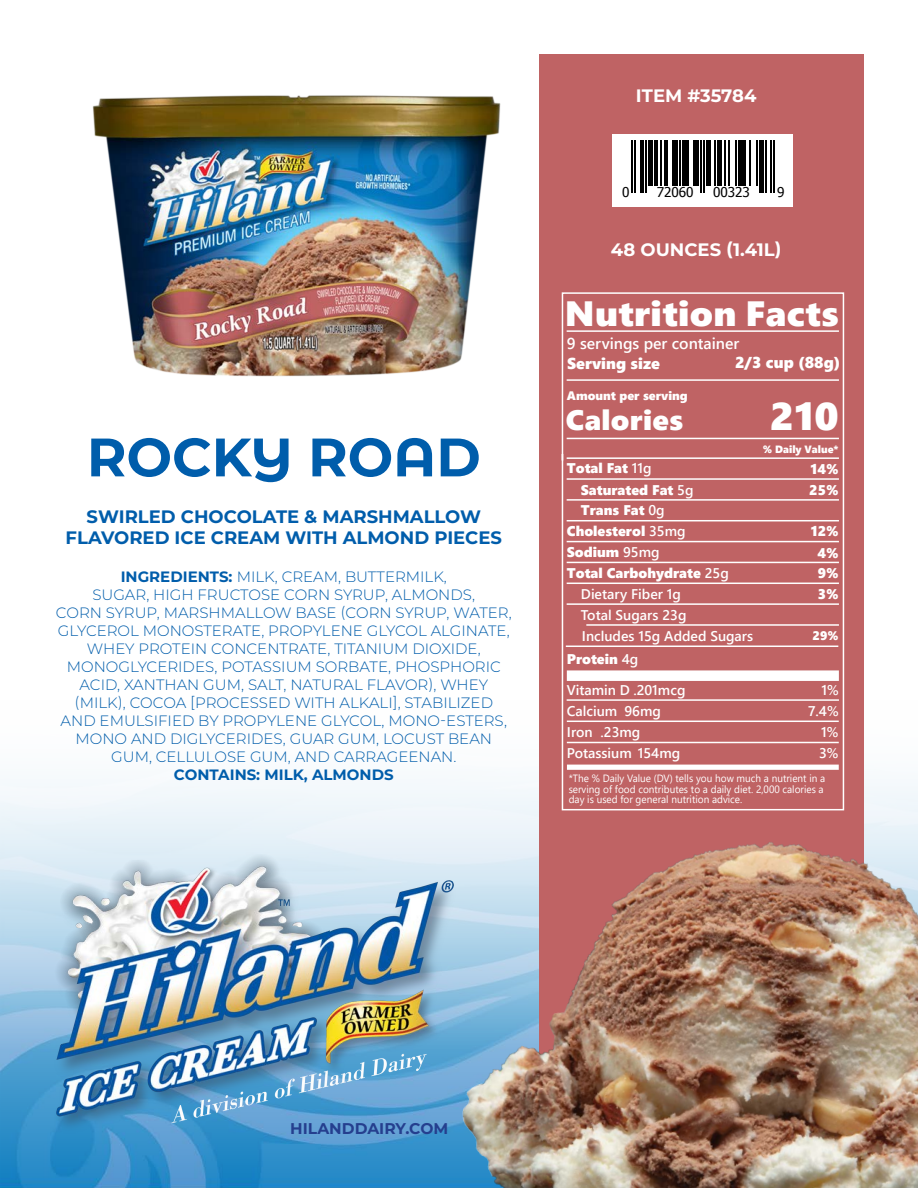
<style>
.page{position:relative;width:918px;height:1188px;background:#fff}
.page>*{position:absolute;margin:0;border:0;box-sizing:border-box;transform-origin:0 0}
.t1{font:700 54px "Montserrat Alternates";color:#005dab}
.t2{font:38.55px "Segoe UI Black";color:#fff;scale:1.05 1}
.t3{font:35.1px "Segoe UI Black";letter-spacing:.01em;color:#fff;scale:1.05 1}
.t4{font:28.05px "Segoe UI Black";letter-spacing:.01em;color:#fff;scale:1.05 1}
.t5{font:700 18px/21.6px "Montserrat";color:#005dab;text-align:center}
.t6{font:700 18px "Montserrat";color:#fff}
.t7{font:15.75px "Segoe UI Black";color:#fff}
.t8{font:600 15.75px "Segoe UI";color:#fff}
.t9{font:700 15.6px "Montserrat";color:#253f8e}
.t10{font:300 15px/18px "Montserrat";color:#005dab;text-align:center}
.t11{font:700 15px "Montserrat";color:#005dab}
.data{font:600 14.1px "Segoe UI";color:#fff}
.Description{font:14.1px "Segoe UI Black";color:#fff}
.data-2{font:14.1px "Segoe UI Black";color:#fff}
.Percentage{font:14.1px "Segoe UI Black";color:#fff}
.t12{font:13.5px "Tahoma";color:#000}
.t13{font:12.45px "Segoe UI Black";color:#fff}
.t14{font:12.3px "Segoe UI Black";color:#fff}
.data-3{font:10.5px/10.5px "Segoe UI";color:#fff;scale:.95 1}
.t15{font:10.5px "Segoe UI Black";color:#fff}
.s1{font-weight:700}
.s2{font-family:"Segoe UI";font-weight:600}
</style>
<div class="page">
<svg style="left:0;top:1049px;width:420px;height:139px;background:#348fca"></svg>
<div style="left:0;top:696px;width:917px;height:353px;background:linear-gradient(to bottom,#fff,#8dbde0)"></div>
<div style="left:539px;top:54px;width:325px;height:1007px;background:#bf6364"></div>
<svg style="left:561px;top:292px;width:284px;height:519px"></svg>
<div style="left:567px;top:670px;width:272px;height:11px;background:#fff"></div>
<div style="left:567px;top:765px;width:272px;height:5px;background:#fff"></div>
<hr style="left:567px;top:330px;width:272px;height:2px;background:#fff">
<hr style="left:567px;top:457px;width:272px;height:2px;background:#fff">
<hr style="left:567px;top:541px;width:272px;height:1px;background:#fff">
<hr style="left:567px;top:499px;width:272px;height:2px;background:#fff">
<hr style="left:586px;top:624px;width:253px;height:2px;background:#fff">
<hr style="left:566px;top:646px;width:272px;height:1px;background:#fff">
<hr style="left:567px;top:583px;width:272px;height:1px;background:#fff">
<hr style="left:567px;top:478px;width:272px;height:2px;background:#fff">
<hr style="left:567px;top:562px;width:272px;height:1px;background:#fff">
<hr style="left:567px;top:520px;width:272px;height:1px;background:#fff">
<hr style="left:567px;top:603px;width:272px;height:2px;background:#fff">
<hr style="left:567px;top:699px;width:272px;height:2px;background:#fff">
<hr style="left:567px;top:721px;width:272px;height:1px;background:#fff">
<hr style="left:567px;top:742px;width:272px;height:1px;background:#fff">
<hr style="left:567px;top:379px;width:272px;height:2px;background:#fff">
<hr style="left:567px;top:438px;width:272px;height:1px;background:#fff">
<img style="left:54px;top:854px;width:366px;height:280px">
<div style="left:613px;top:134px;width:180px;height:73px;background:#fff"></div>
<svg style="left:631px;top:140px;width:144px;height:53px"></svg>
<hr style="left:632px;top:140px;width:1px;height:53px;background:#000">
<hr style="left:635px;top:140px;width:1px;height:53px;background:#000">
<hr style="left:641px;top:140px;width:3px;height:53px;background:#000">
<hr style="left:645px;top:140px;width:2px;height:53px;background:#000">
<div style="left:648px;top:140px;width:5px;height:46px;background:#000"></div>
<hr style="left:654px;top:140px;width:3px;height:46px;background:#000">
<hr style="left:660px;top:140px;width:2px;height:46px;background:#000">
<hr style="left:665px;top:140px;width:3px;height:46px;background:#000">
<hr style="left:672px;top:140px;width:3px;height:46px;background:#000">
<hr style="left:677px;top:140px;width:1px;height:46px;background:#000">
<hr style="left:680px;top:140px;width:1px;height:46px;background:#000">
<div style="left:683px;top:140px;width:6px;height:46px;background:#000"></div>
<hr style="left:693px;top:140px;width:3px;height:46px;background:#000">
<hr style="left:698px;top:140px;width:1px;height:46px;background:#000">
<hr style="left:701px;top:140px;width:1px;height:53px;background:#000">
<hr style="left:704px;top:140px;width:1px;height:53px;background:#000">
<hr style="left:707px;top:140px;width:4px;height:46px;background:#000">
<hr style="left:714px;top:140px;width:2px;height:46px;background:#000">
<div style="left:717px;top:140px;width:5px;height:46px;background:#000"></div>
<hr style="left:725px;top:140px;width:1px;height:46px;background:#000">
<hr style="left:728px;top:140px;width:1px;height:46px;background:#000">
<hr style="left:735px;top:140px;width:2px;height:46px;background:#000">
<hr style="left:738px;top:140px;width:3px;height:46px;background:#000">
<hr style="left:743px;top:140px;width:3px;height:46px;background:#000">
<hr style="left:749px;top:140px;width:1px;height:46px;background:#000">
<hr style="left:756px;top:140px;width:2px;height:46px;background:#000">
<div style="left:759px;top:140px;width:5px;height:53px;background:#000"></div>
<hr style="left:765px;top:140px;width:2px;height:53px;background:#000">
<hr style="left:770px;top:140px;width:1px;height:53px;background:#000">
<hr style="left:773px;top:140px;width:1px;height:53px;background:#000">
<img style="left:92px;top:95px;width:409px;height:282px">
<img style="left:420px;top:824px;width:498px;height:364px">
<p class="t1" style="left:87px;top:418px;width:396px">ROCKY ROAD</p>
<p class="t5" style="left:66px;top:505px;width:438px">SWIRLED CHOCOLATE &amp; MARSHMALLOW<br>FLAVORED ICE CREAM WITH ALMOND PIECES</p>
<p class="t10" style="left:121px;top:567px;width:328px"><span class="s1">INGREDIENTS:</span> MILK, CREAM, BUTTERMILK,</p>
<p class="t10" style="left:92px;top:585px;width:384px">SUGAR, HIGH FRUCTOSE CORN SYRUP, ALMONDS,</p>
<p class="t10" style="left:56px;top:603px;width:457px">CORN SYRUP, MARSHMALLOW BASE (CORN SYRUP, WATER, GLYCEROL MONOSTERATE, PROPYLENE GLYCOL ALGINATE, WHEY PROTEIN CONCENTRATE, TITANIUM DIOXIDE, MONOGLYCERIDES, POTASSIUM SORBATE, PHOSPHORIC ACID, XANTHAN GUM, SALT, NATURAL FLAVOR), WHEY (MILK), COCOA [PROCESSED WITH ALKALI], STABILIZED AND EMULSIFIED BY PROPYLENE GLYCOL, MONO-ESTERS, MONO AND DIGLYCERIDES, GUAR GUM, LOCUST BEAN GUM, CELLULOSE GUM, AND CARRAGEENAN.</p>
<p class="t11" style="left:174px;top:764px;width:221px">CONTAINS: MILK, ALMONDS</p>
<p class="t6" style="left:636px;top:82px;width:122px">ITEM #35784</p>
<p class="t12" style="left:622px;top:183px;width:9px">0</p>
<p class="t12" style="left:657px;top:183px;width:38px">72060</p>
<p class="t12" style="left:713px;top:183px;width:38px">00323</p>
<p class="t12" style="left:777px;top:183px;width:9px">9</p>
<p class="t6" style="left:611px;top:237px;width:172px">48 OUNCES (1.41L)</p>
<p class="t3" style="left:565px;top:288px;width:263px">Nutrition Facts</p>
<p class="t8" style="left:567px;top:328px;width:174px">9 servings per container</p>
<p class="t14" style="left:567px;top:387px;width:122px">Amount per serving</p>
<p class="t7" style="left:567px;top:352px;width:94px">Serving size</p>
<p class="t7" style="left:735px;top:351px;width:107px">2/3 cup (88g)</p>
<p class="t2" style="left:770px;top:389px;width:67px">210</p>
<p class="t4" style="left:566px;top:400px;width:114px">Calories</p>
<p class="Description" style="left:567px;top:458px;width:86px">Total Fat <span class="s2">11g</span></p>
<p class="data-2" style="left:581px;top:479px;width:114px">Saturated Fat <span class="s2">5g</span></p>
<p class="data-2" style="left:581px;top:500px;width:85px">Trans Fat <span class="s2">0g</span></p>
<p class="Description" style="left:567px;top:521px;width:120px">Cholesterol <span class="s2">35mg</span></p>
<p class="Description" style="left:567px;top:542px;width:94px">Sodium <span class="s2">95mg</span></p>
<p class="Description" style="left:567px;top:563px;width:163px">Total Carbohydrate <span class="s2">25g</span></p>
<p class="data" style="left:581px;top:581px;width:102px">Dietary Fiber 1g</p>
<p class="data" style="left:581px;top:602px;width:107px">Total Sugars 23g</p>
<p class="data" style="left:582px;top:623px;width:173px">Includes 15g Added Sugars</p>
<p class="Description" style="left:567px;top:649px;width:73px">Protein <span class="s2">4g</span></p>
<p class="t15" style="left:763px;top:442px;width:77px">% Daily Value*</p>
<p class="Percentage" style="left:811px;top:459px;width:30px">14%</p>
<p class="Percentage" style="left:809px;top:480px;width:31px">25%</p>
<p class="Percentage" style="left:811px;top:521px;width:29px">12%</p>
<p class="Percentage" style="left:817px;top:542px;width:23px">4%</p>
<p class="Percentage" style="left:818px;top:563px;width:23px">9%</p>
<p class="Percentage" style="left:818px;top:584px;width:23px">3%</p>
<p class="t13" style="left:813px;top:627px;width:28px">29%</p>
<p class="data" style="left:567px;top:677px;width:120px">Vitamin D .201mcg</p>
<p class="data" style="left:822px;top:677px;width:19px">1%</p>
<p class="data" style="left:567px;top:697px;width:96px">Calcium 96mg</p>
<p class="data" style="left:808px;top:697px;width:32px">7.4%</p>
<p class="data" style="left:567px;top:719px;width:75px">Iron .23mg</p>
<p class="data" style="left:821px;top:719px;width:19px">1%</p>
<p class="data" style="left:567px;top:740px;width:115px">Potassium 154mg</p>
<p class="data" style="left:819px;top:740px;width:21px">3%</p>
<p class="data-3" style="left:569px;top:772px;width:272px">*The % Daily Value (DV) tells you how much a nutrient in a serving of food contributes to a daily diet. 2,000 calories a day is used for general nutrition advice.</p>
<p class="t9" style="left:290px;top:1117px;width:160px">HILANDDAIRY.COM</p>
</div>
